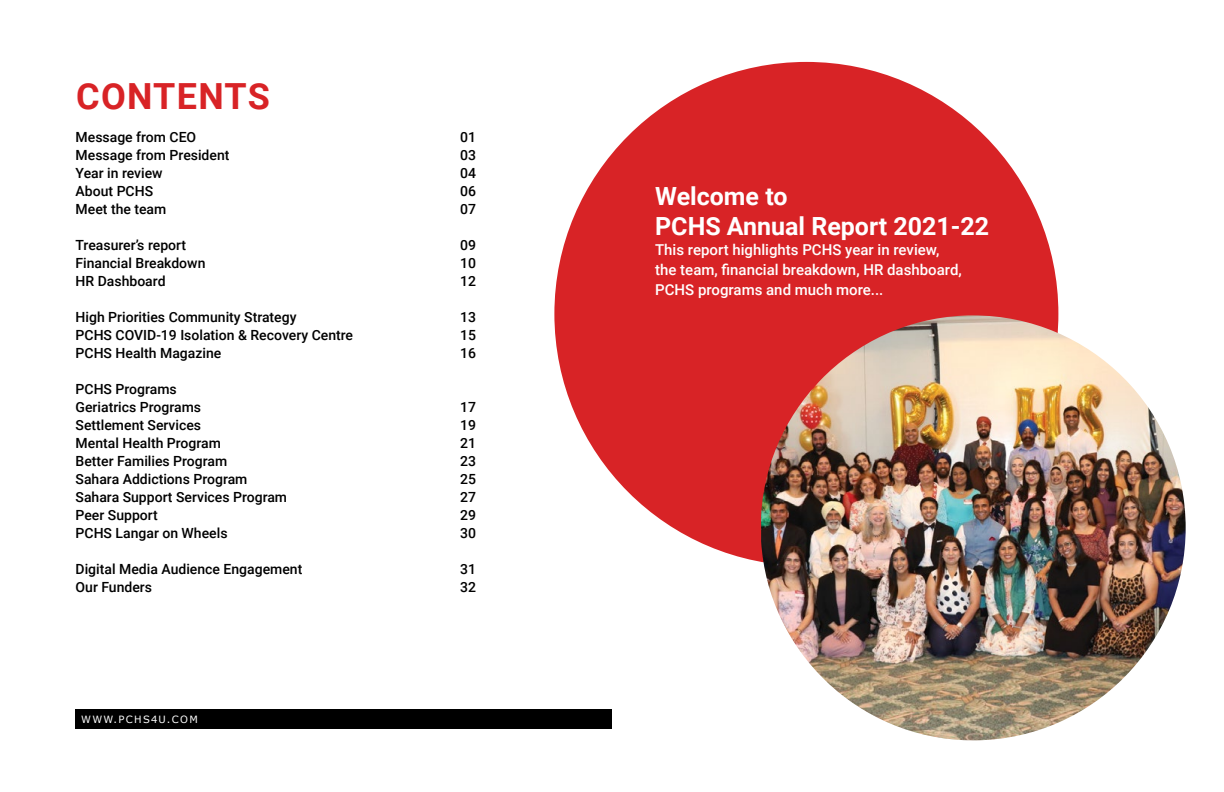
<style>
.page{position:relative;width:1224px;height:792px;background:#fff}
.page>*{position:absolute;margin:0;border:0;box-sizing:border-box;transform-origin:0 0}
.t1{font:700 36px "Roboto";letter-spacing:.035em;color:#d82326}
.t2{font:700 25px/30px "Roboto";color:#fff}
.t3{font:500 15px/20px "Roboto";color:#fff}
.t4{font:500 14px/18px "Roboto";color:#000}
.t5{font:10px "Verdana";letter-spacing:.135em;color:#fff}
</style>
<div class="page">
<div style="left:554px;top:62px;width:504px;height:504px;background:#d82326;border-radius:50%"></div>
<img style="left:761px;top:315px;width:425px;height:425px;border-radius:208px">
<div style="left:76px;top:710px;width:536px;height:19px;background:#000"></div>
<h1 class="t1" style="left:76px;top:71px;width:195px">CONTENTS</h1>
<p class="t4" style="left:76px;top:127px;width:155px">Message from CEO<br>Message from President<br>Year in review<br>About PCHS<br>Meet the team</p>
<p class="t4" style="left:76px;top:235px;width:131px">Treasurer’s report<br>Financial Breakdown<br>HR Dashboard</p>
<p class="t4" style="left:76px;top:307px;width:279px">High Priorities Community Strategy<br>PCHS COVID-19 Isolation &amp; Recovery Centre<br>PCHS Health Magazine</p>
<p class="t4" style="left:76px;top:379px;width:213px">PCHS Programs<br>Geriatrics Programs<br>Settlement Services<br>Mental Health Program<br>Better Families Program<br>Sahara Addictions Program<br>Sahara Support Services Program<br>Peer Support<br>PCHS Langar on Wheels</p>
<p class="t4" style="left:76px;top:559px;width:228px">Digital Media Audience Engagement<br>Our Funders</p>
<p class="t5" style="left:81px;top:712px;width:118px">WWW.PCHS4U.COM</p>
<p class="t4" style="left:460px;top:127px;width:17px;text-align:justify">01<br>03<br>04<br>06<br>07</p>
<p class="t4" style="left:460px;top:235px;width:17px;text-align:justify">09<br>10<br>12</p>
<p class="t4" style="left:460px;top:307px;width:17px;text-align:justify">13<br>15<br>16</p>
<p class="t4" style="left:460px;top:397px;width:17px;text-align:justify">17<br>19<br>21<br>23<br>25<br>27<br>29<br>30</p>
<p class="t4" style="left:460px;top:559px;width:17px">31<br>32</p>
<h2 class="t2" style="left:655px;top:180px;width:336px">Welcome to<br>PCHS Annual Report 2021-22</h2>
<p class="t3" style="left:655px;top:239px;width:308px">This report highlights PCHS year in review, the team, financial breakdown, HR dashboard,<br>PCHS programs and much more...</p>
</div>
